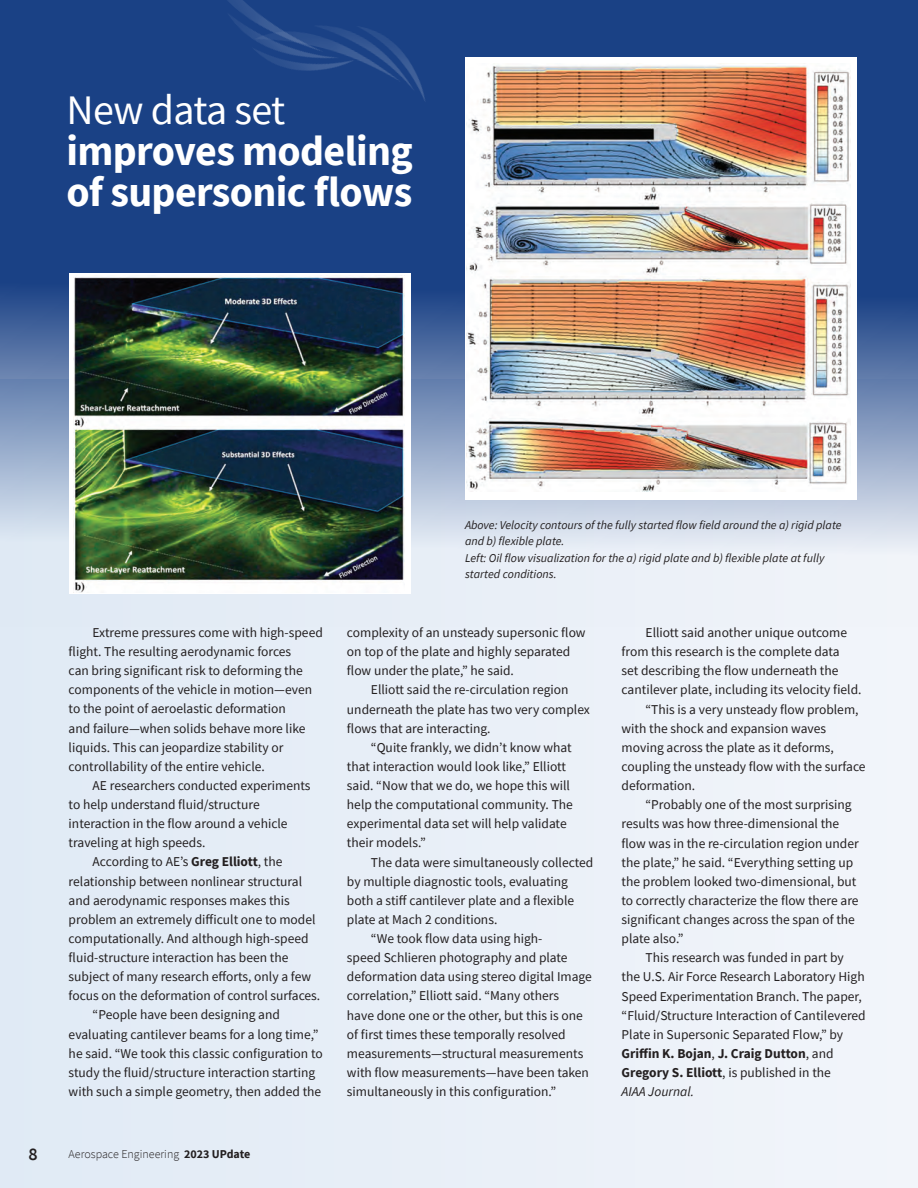
<style>
.page{position:relative;width:918px;height:1188px;background:#fff}
.page>*{position:absolute;margin:0;border:0;box-sizing:border-box;transform-origin:0 0}
.t1{font:700 42px/41.1px "Source Sans Pro";letter-spacing:-.015em;color:#fff}
.t2{font:42px "Source Sans Pro";letter-spacing:-.015em;color:#fff}
.t3{font:600 18px "Source Sans Pro";color:#231f20}
.t4{font:13.5px/19.2px "Source Sans Pro";color:#231f20}
.t5{font:700 13.5px "Source Sans Pro";color:#231f20}
.t6{font:italic 13.5px "Source Sans Pro";color:#231f20}
.t7{font:italic 12px/16.5px "Source Sans Pro";color:#231f20}
.t8{font:300 12px "Source Sans Pro";color:#231f20}
.s1{font-weight:700}
.s2{font-weight:400}
</style>
<div class="page">
<div style="left:0;top:379px;width:918px;height:809px;background:#e9eff8"></div>
<svg style="left:0;top:0;width:918px;height:594px;fill:#1a4185"></svg>
<div style="left:69px;top:273px;width:341px;height:321px;background:#fff"></div>
<img style="left:74px;top:275px;width:331px;height:317px">
<div style="left:465px;top:58px;width:392px;height:442px;background:#fff"></div>
<img style="left:467px;top:65px;width:383px;height:427px">
<div style="left:166px;top:0;width:76px;height:112px;background:#1a4185"></div>
<img style="left:242px;top:0;width:210px;height:120px">
<h1 class="t2" style="left:66px;top:83px;width:220px">New data set</h1>
<h1 class="t1" style="left:66px;top:130px;width:348px">improves modeling of supersonic flows</h1>
<p class="t7" style="left:465px;top:517px;width:378px">Above: Velocity contours of the fully started flow field around the a) rigid plate and b) flexible plate.<br>Left: Oil flow visualization for the a) rigid plate and b) flexible plate at fully started conditions.</p>
<p class="t4" style="left:69px;top:623px;width:256px;text-indent:24px">Extreme pressures come with high-speed flight. The resulting aerodynamic forces<br>can bring significant risk to deforming the components of the vehicle in motion—even to the point of aeroelastic deformation<br>and failure—when solids behave more like liquids. This can jeopardize stability or controllability of the entire vehicle.</p>
<p class="t4" style="left:93px;top:776px;width:219px">AE researchers conducted experiments</p>
<p class="t4" style="left:69px;top:795px;width:193px">to help understand fluid/structure</p>
<p class="t4" style="left:69px;top:814px;width:220px">interaction in the flow around a vehicle</p>
<p class="t4" style="left:69px;top:833px;width:138px">traveling at high speeds.</p>
<p class="t4" style="left:93px;top:852px;width:191px">According to AE’s <span class="s1">Greg Elliott</span>, the</p>
<p class="t4" style="left:69px;top:871px;width:235px">relationship between nonlinear structural</p>
<p class="t4" style="left:69px;top:891px;width:223px">and aerodynamic responses makes this</p>
<p class="t4" style="left:69px;top:910px;width:248px">problem an extremely difficult one to model</p>
<p class="t4" style="left:69px;top:929px;width:241px">computationally. And although high-speed</p>
<p class="t4" style="left:69px;top:948px;width:221px">fluid-structure interaction has been the</p>
<p class="t4" style="left:69px;top:967px;width:244px">subject of many research efforts, only a few</p>
<p class="t4" style="left:69px;top:986px;width:253px">focus on the deformation of control surfaces.</p>
<p class="t4" style="left:93px;top:1005px;width:189px">“People have been designing and</p>
<p class="t4" style="left:69px;top:1024px;width:251px">evaluating cantilever beams for a long time,”</p>
<p class="t4" style="left:69px;top:1044px;width:256px">he said. “We took this classic configuration to</p>
<p class="t4" style="left:69px;top:1063px;width:248px">study the fluid/structure interaction starting</p>
<p class="t4" style="left:69px;top:1082px;width:254px">with such a simple geometry, then added the</p>
<h2 class="t3" style="left:29px;top:1142px;width:11px">8</h2>
<p class="t8" style="left:69px;top:1147px;width:183px">Aerospace Engineering <span class="s1">2023 UPdate</span></p>
<p class="t4" style="left:347px;top:623px;width:240px">complexity of an unsteady supersonic flow on top of the plate and highly separated flow under the plate,” he said.</p>
<p class="t4" style="left:347px;top:680px;width:244px;text-indent:24px">Elliott said the re-circulation region underneath the plate has two very complex flows that are interacting.</p>
<p class="t4" style="left:347px;top:738px;width:227px;text-indent:24px">“Quite frankly, we didn’t know what that interaction would look like,” Elliott said. “Now that we do, we hope this will help the computational community. The experimental data set will help validate their models.”</p>
<p class="t4" style="left:371px;top:852px;width:224px">The data were simultaneously collected</p>
<p class="t4" style="left:347px;top:872px;width:223px">by multiple diagnostic tools, evaluating</p>
<p class="t4" style="left:347px;top:891px;width:229px">both a stiff cantilever plate and a flexible</p>
<p class="t4" style="left:347px;top:910px;width:152px">plate at Mach 2 conditions.</p>
<p class="t4" style="left:371px;top:929px;width:173px">“We took flow data using high-</p>
<p class="t4" style="left:347px;top:948px;width:222px">speed Schlieren photography and plate</p>
<p class="t4" style="left:347px;top:967px;width:246px">deformation data using stereo digital Image</p>
<p class="t4" style="left:347px;top:986px;width:214px">correlation,” Elliott said. “Many others</p>
<p class="t4" style="left:347px;top:1005px;width:237px">have done one or the other, but this is one</p>
<p class="t4" style="left:347px;top:1025px;width:220px">of first times these temporally resolved</p>
<p class="t4" style="left:347px;top:1044px;width:238px">measurements—structural measurements</p>
<p class="t4" style="left:347px;top:1063px;width:244px">with flow measurements—have been taken</p>
<p class="t4" style="left:347px;top:1082px;width:211px">simultaneously in this configuration.”</p>
<p class="t4" style="left:646px;top:623px;width:203px">Elliott said another unique outcome</p>
<p class="t4" style="left:622px;top:642px;width:220px">from this research is the complete data</p>
<p class="t4" style="left:622px;top:661px;width:218px">set describing the flow underneath the</p>
<p class="t4" style="left:622px;top:680px;width:242px">cantilever plate, including its velocity field.</p>
<p class="t4" style="left:646px;top:699px;width:215px">“This is a very unsteady flow problem,</p>
<p class="t4" style="left:622px;top:719px;width:206px">with the shock and expansion waves</p>
<p class="t4" style="left:622px;top:738px;width:214px">moving across the plate as it deforms,</p>
<p class="t4" style="left:622px;top:757px;width:245px">coupling the unsteady flow with the surface</p>
<p class="t4" style="left:622px;top:776px;width:75px">deformation.</p>
<p class="t4" style="left:646px;top:795px;width:208px">“Probably one of the most surprising</p>
<p class="t4" style="left:622px;top:814px;width:219px">results was how three-dimensional the</p>
<p class="t4" style="left:622px;top:833px;width:239px">flow was in the re-circulation region under</p>
<p class="t4" style="left:622px;top:852px;width:233px">the plate,” he said. “Everything setting up</p>
<p class="t4" style="left:622px;top:872px;width:236px">the problem looked two-dimensional, but</p>
<p class="t4" style="left:622px;top:891px;width:239px">to correctly characterize the flow there are</p>
<p class="t4" style="left:622px;top:910px;width:235px">significant changes across the span of the</p>
<p class="t4" style="left:622px;top:929px;width:64px">plate also.”</p>
<p class="t4" style="left:646px;top:948px;width:200px">This research was funded in part by</p>
<p class="t4" style="left:622px;top:967px;width:245px">the U.S. Air Force Research Laboratory High</p>
<p class="t4" style="left:622px;top:986px;width:242px">Speed Experimentation Branch. The paper,</p>
<p class="t4" style="left:622px;top:1006px;width:246px">“Fluid/Structure Interaction of Cantilevered</p>
<p class="t4" style="left:622px;top:1025px;width:223px">Plate in Supersonic Separated Flow,” by</p>
<p class="t5" style="left:622px;top:1044px;width:213px">Griffin K. Bojan<span class="s2">,</span> J. Craig Dutton<span class="s2">, and</span></p>
<p class="t4" style="left:622px;top:1063px;width:211px"><span class="s1">Gregory S. Elliott</span>, is published in the</p>
<p class="t6" style="left:622px;top:1083px;width:74px">AIAA Journal.</p>
</div>
